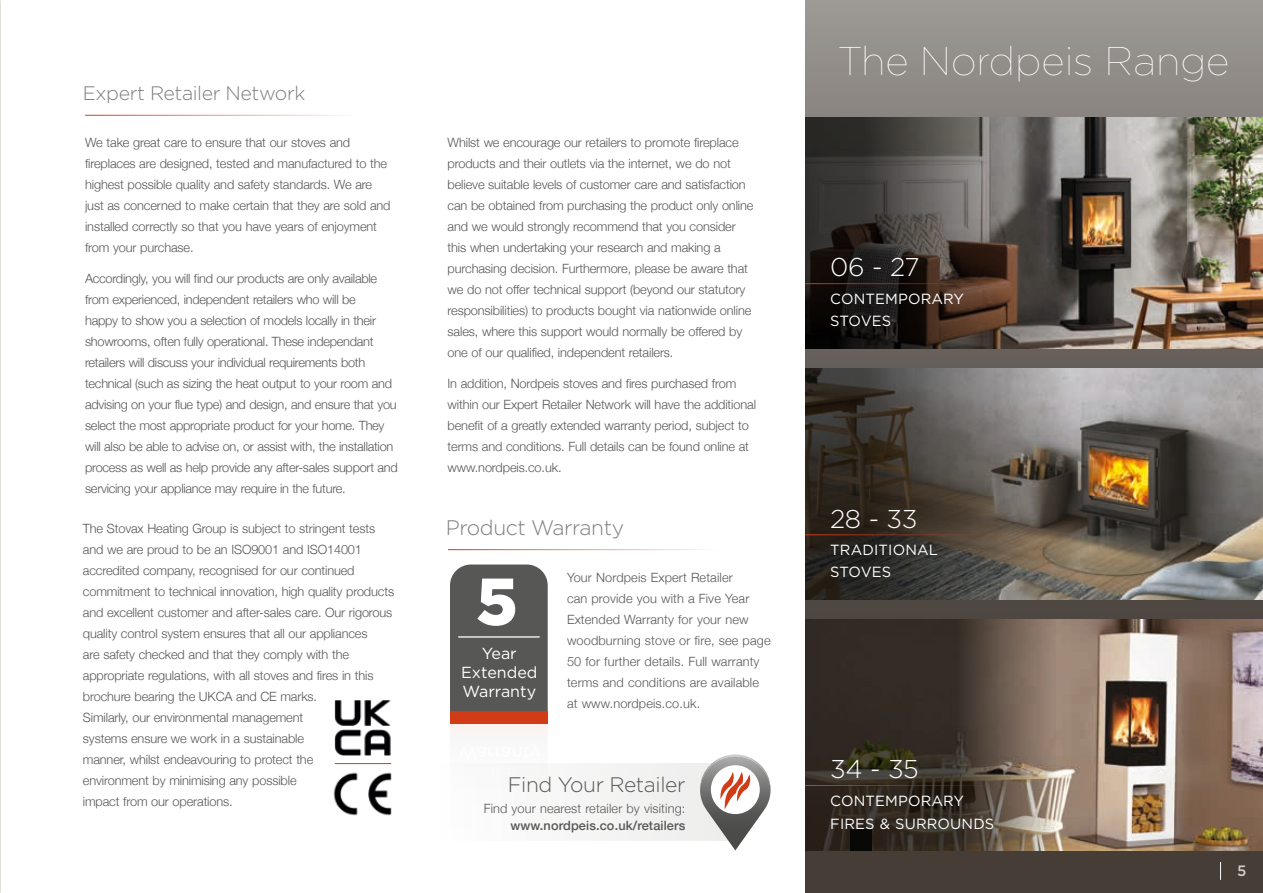
<style>
.page{position:relative;width:1263px;height:893px;background:#fff}
.page>*{position:absolute;margin:0;border:0;box-sizing:border-box;transform-origin:0 0}
.t1{font:900 66.3px "Gotham";color:#fff}
.t2{font:100 40.05px "Gotham";color:#fff}
.t3{font:300 25.8px "Gotham";letter-spacing:-.02em;color:#fff}
.t4{font:300 21px "Gotham";letter-spacing:-.02em;color:#575756}
.t5{font:300 21px "Gotham";letter-spacing:-.02em;color:#7e7e7e}
.t6{font:300 19.5px "Gotham";letter-spacing:-.02em;color:#7e7e7e}
.t7{font:16.05px/19.2px "Gotham";color:#fff;text-align:center}
.t8{font:500 15px "Gotham";color:#d2cdcb}
.t9{font:14.7px/22px "Gotham";letter-spacing:.01em;color:#fff}
.t10{font:300 12.75px/21px "Helvetica Neue";letter-spacing:-.01em;color:#575756}
.t11{font:300 12.75px/21px "Helvetica Neue";letter-spacing:.01em;color:#575756}
.t12{font:500 12.75px "Helvetica Neue";letter-spacing:.01em;color:#575756}
</style>
<div class="page">
<svg style="left:805px;top:0;width:458px;height:893px;background:#77716c"></svg>
<img style="left:0;top:0;width:1px;height:893px">
<img style="left:1077px;top:117px;width:186px;height:231px">
<hr style="left:85px;top:115px;width:272px;height:1px;background:#d13c17">
<hr style="left:448px;top:549px;width:272px;height:1px;background:#d13c17">
<div style="left:450px;top:564px;width:98px;height:151px;background:#575756"></div>
<div style="left:450px;top:711px;width:97px;height:12px;background:#d13c17"></div>
<hr style="left:458px;top:636px;width:82px;height:2px;background:#fff">
<div style="left:440px;top:723px;width:118px;height:124px;background:linear-gradient(to right,#fbf4f2,#fcf5f3)"></div>
<hr style="left:335px;top:763px;width:56px;height:1px;background:#d13c17">
<img style="left:333px;top:772px;width:59px;height:44px">
<img style="left:335px;top:700px;width:56px;height:55px">
<div style="left:428px;top:763px;width:312px;height:78px;background:#f4f3f3;border-radius:9px"></div>
<img style="left:725px;top:754px;width:20px;height:2px">
<svg style="left:700px;top:756px;width:71px;height:94px"></svg>
<img style="left:1056px;top:619px;width:207px;height:231px">
<svg style="left:805px;top:619px;width:251px;height:231px;background:#4a3f36"></svg>
<img style="left:1077px;top:368px;width:186px;height:231px">
<hr style="left:805px;top:785px;width:202px;height:1px;background:#d13c17">
<svg style="left:805px;top:368px;width:272px;height:231px;background:#534d47"></svg>
<svg style="left:805px;top:117px;width:272px;height:231px;background:#47413d"></svg>
<hr style="left:805px;top:534px;width:202px;height:1px;background:#d13c17">
<hr style="left:805px;top:283px;width:202px;height:1px;background:#d13c17">
<svg style="left:1220px;top:862px;width:1px;height:18px"></svg>
<svg style="left:447px;top:731px;width:104px;height:116px"></svg>
<h3 class="t6" style="left:83px;top:80px;width:224px">Expert Retailer Network</h3>
<p class="t10" style="left:85px;top:131px;width:307px">We take great care to ensure that our stoves and fireplaces are designed, tested and manufactured to the highest possible quality and safety standards. We are just as concerned to make certain that they are sold and installed correctly so that you have years of enjoyment from your purchase.</p>
<p class="t10" style="left:85px;top:267px;width:314px">Accordingly, you will find our products are only available from experienced, independent retailers who will be<br>happy to show you a selection of models locally in their showrooms, often fully operational. These independant retailers will discuss your individual requirements both technical (such as sizing the heat output to your room and advising on your flue type) and design, and ensure that you select the most appropriate product for your home. They will also be able to advise on, or assist with, the installation process as well as help provide any after-sales support and servicing your appliance may require in the future.</p>
<p class="t10" style="left:83px;top:517px;width:313px">The Stovax Heating Group is subject to stringent tests and we are proud to be an ISO9001 and ISO14001 accredited company, recognised for our continued commitment to technical innovation, high quality products and excellent customer and after-sales care. Our rigorous quality control system ensures that all our appliances<br>are safety checked and that they comply with the appropriate regulations, with all stoves and fires in this brochure bearing the UKCA and CE marks.<br>Similarly, our environmental management<br>systems ensure we work in a sustainable<br>manner, whilst endeavouring to protect the<br>environment by minimising any possible<br>impact from our operations.</p>
<p class="t10" style="left:448px;top:131px;width:307px">Whilst we encourage our retailers to promote fireplace products and their outlets via the internet, we do not believe suitable levels of customer care and satisfaction can be obtained from purchasing the product only online and we would strongly recommend that you consider this when undertaking your research and making a purchasing decision. Furthermore, please be aware that we do not offer technical support (beyond our statutory responsibilities) to products bought via nationwide online sales, where this support would normally be offered by one of our qualified, independent retailers.</p>
<p class="t10" style="left:448px;top:372px;width:310px">In addition, Nordpeis stoves and fires purchased from within our Expert Retailer Network will have the additional benefit of a greatly extended warranty period, subject to terms and conditions. Full details can be found online at www.nordpeis.co.uk.</p>
<h3 class="t5" style="left:446px;top:514px;width:180px">Product Warranty</h3>
<h1 class="t1" style="left:476px;top:556px;width:43px">5</h1>
<p class="t7" style="left:461px;top:643px;width:78px">Year<br>Extended<br>Warranty</p>
<p class="t11" style="left:567px;top:566px;width:205px">Your Nordpeis Expert Retailer<br>can provide you with a Five Year<br>Extended Warranty for your new woodburning stove or fire, see page<br>50 for further details. Full warranty terms and conditions are available at www.nordpeis.co.uk.</p>
<h3 class="t4" style="left:508px;top:771px;width:179px">Find Your Retailer</h3>
<p class="t11" style="left:484px;top:797px;width:203px">Find your nearest retailer by visiting:</p>
<p class="t12" style="left:510px;top:815px;width:176px">www.nordpeis.co.uk/retailers</p>
<h2 class="t2" style="left:838px;top:36px;width:393px">The Nordpeis Range</h2>
<h3 class="t3" style="left:830px;top:251px;width:91px">06 - 27</h3>
<p class="t9" style="left:830px;top:287px;width:135px">CONTEMPORARY<br>STOVES</p>
<h3 class="t3" style="left:830px;top:502px;width:89px">28 - 33</h3>
<p class="t9" style="left:830px;top:538px;width:109px">TRADITIONAL<br>STOVES</p>
<h3 class="t3" style="left:830px;top:753px;width:90px">34 - 35</h3>
<p class="t9" style="left:830px;top:788px;width:165px;line-height:23.5px">CONTEMPORARY<br>FIRES &amp; SURROUNDS</p>
<p class="t8" style="left:1237px;top:860px;width:11px">5</p>
</div>
